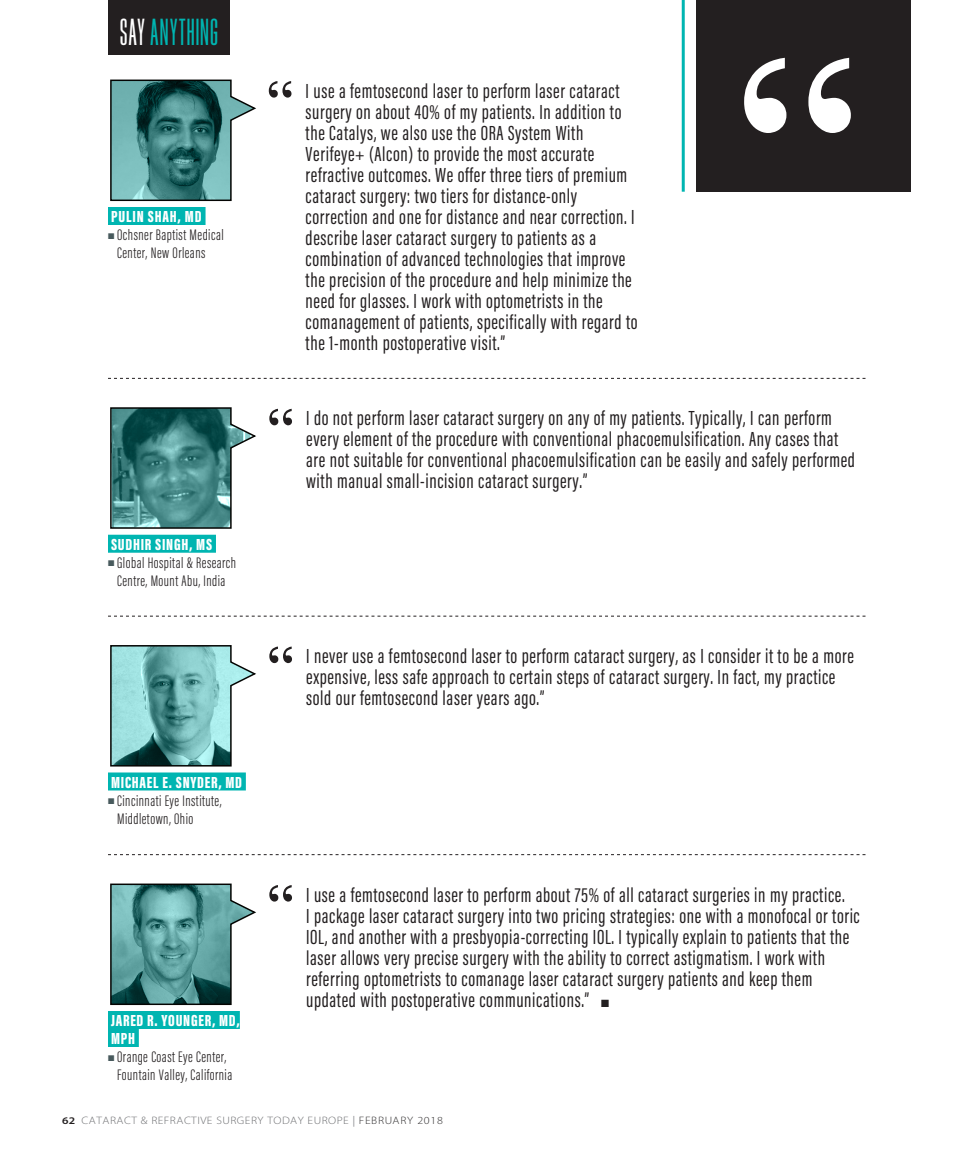
<style>
.page{position:relative;width:972px;height:1161px;background:#fff}
.page>*{position:absolute;margin:0;border:0;box-sizing:border-box;transform-origin:0 0}
.body{font:39.45px "Bee Three";letter-spacing:.025em;color:#00b5b1}
.quotes{font:21px/21px "Acumin Pro Extra Cond";letter-spacing:.03em;color:#231f20}
.author_name{font:900 16.5px/18px "Acumin Pro Extra Cond";letter-spacing:.045em;color:#fff}
.bio_info{font:300 15.75px/18px "Acumin Pro Extra Cond";letter-spacing:.03em;color:#231f20;text-align:center}
.t1{font:10.8px "Myriad MM 215 600";letter-spacing:.04em;color:#6c6d70;scale:1.11 1}
.s1{color:#fff}
.s2{color:#485a5d}
.s3{font-family:"Myriad MM 565 600";font-size:10.2px;color:#231f20}
.s4{font-family:"Myriad MM 400 600";color:#939598}
.s5{color:#312f30}
</style>
<div class="page">
<svg style="left:269px;top:81px;width:23px;height:17px"></svg>
<svg style="left:110px;top:79px;width:146px;height:123px"></svg>
<div style="left:108px;top:207px;width:98px;height:18px;background:#00b5b1"></div>
<div style="left:697px;top:0;width:214px;height:192px;background:#231f20"></div>
<svg style="left:744px;top:58px;width:107px;height:75px"></svg>
<hr style="left:682px;top:0;width:3px;height:192px;background:#00b5b1">
<div style="left:108px;top:0;width:122px;height:54px;background:#231f20"></div>
<svg style="left:269px;top:409px;width:23px;height:16px"></svg>
<svg style="left:110px;top:407px;width:146px;height:122px"></svg>
<div style="left:108px;top:535px;width:108px;height:18px;background:#00b5b1"></div>
<svg style="left:108px;top:378px;width:758px;height:1px"></svg>
<svg style="left:269px;top:647px;width:23px;height:16px"></svg>
<svg style="left:110px;top:645px;width:146px;height:122px"></svg>
<div style="left:108px;top:772px;width:138px;height:18px;background:#00b5b1"></div>
<svg style="left:108px;top:616px;width:758px;height:1px"></svg>
<svg style="left:269px;top:885px;width:23px;height:17px"></svg>
<svg style="left:110px;top:883px;width:146px;height:123px"></svg>
<div style="left:108px;top:1011px;width:132px;height:18px;background:#00b5b1"></div>
<div style="left:108px;top:1029px;width:31px;height:18px;background:#00b5b1"></div>
<svg style="left:108px;top:854px;width:758px;height:1px"></svg>
<p class="body" style="left:120px;top:12px;width:100px"><span class="s1">SAY</span> ANYTHING</p>
<p class="author_name" style="left:111px;top:207px;width:92px">PULIN SHAH, MD</p>
<p class="bio_info" style="left:108px;top:226px;width:117px"><span class="s2">■</span> Ochsner Baptist Medical<br>Center, New Orleans</p>
<p class="author_name" style="left:111px;top:535px;width:103px">SUDHIR SINGH, MS</p>
<p class="bio_info" style="left:108px;top:553px;width:130px"><span class="s2">■</span> Global Hospital &amp; Research<br>Centre, Mount Abu, India</p>
<p class="author_name" style="left:111px;top:773px;width:133px">MICHAEL E. SNYDER, MD</p>
<p class="bio_info" style="left:117px;top:791px;width:106px;text-align:left;text-indent:-9px"><span class="s2">■</span> Cincinnati Eye Institute,<br>Middletown, Ohio</p>
<p class="author_name" style="left:111px;top:1011px;width:130px">JARED R. YOUNGER, MD,<br>MPH</p>
<p class="bio_info" style="left:108px;top:1048px;width:126px"><span class="s2">■</span> Orange Coast Eye Center,<br>Fountain Valley, California</p>
<p class="quotes" style="left:306px;top:80px;width:333px">I use a femtosecond laser to perform laser cataract surgery on about 40% of my patients. In addition to the Catalys, we also use the ORA System With Verifeye+ (Alcon) to provide the most accurate refractive outcomes. We offer three tiers of premium cataract surgery: two tiers for distance-only correction and one for distance and near correction. I describe laser cataract surgery to patients as a combination of advanced technologies that improve the precision of the procedure and help minimize the need for glasses. I work with optometrists in the comanagement of patients, specifically with regard to the 1-month postoperative visit.”</p>
<p class="quotes" style="left:306px;top:408px;width:550px">I do not perform laser cataract surgery on any of my patients. Typically, I can perform every element of the procedure with conventional phacoemulsification. Any cases that are not suitable for conventional phacoemulsification can be easily and safely performed with manual small-incision cataract surgery.”</p>
<p class="quotes" style="left:306px;top:646px;width:549px">I never use a femtosecond laser to perform cataract surgery, as I consider it to be a more expensive, less safe approach to certain steps of cataract surgery. In fact, my practice sold our femtosecond laser years ago.”</p>
<p class="quotes" style="left:306px;top:884px;width:555px">I use a femtosecond laser to perform about 75% of all cataract surgeries in my practice.<br>I package laser cataract surgery into two pricing strategies: one with a monofocal or toric IOL, and another with a presbyopia-correcting IOL. I typically explain to patients that the laser allows very precise surgery with the ability to correct astigmatism. I work with referring optometrists to comanage laser cataract surgery patients and keep them updated with postoperative communications.” ■</p>
<p class="t1" style="left:62px;top:1115px;width:345px"><span class="s3">62</span> CATARACT &amp; REFRACTIVE SURGERY TODAY EUROPE <span class="s4">|</span> <span class="s5">FEBRUARY 2018</span></p>
</div>
